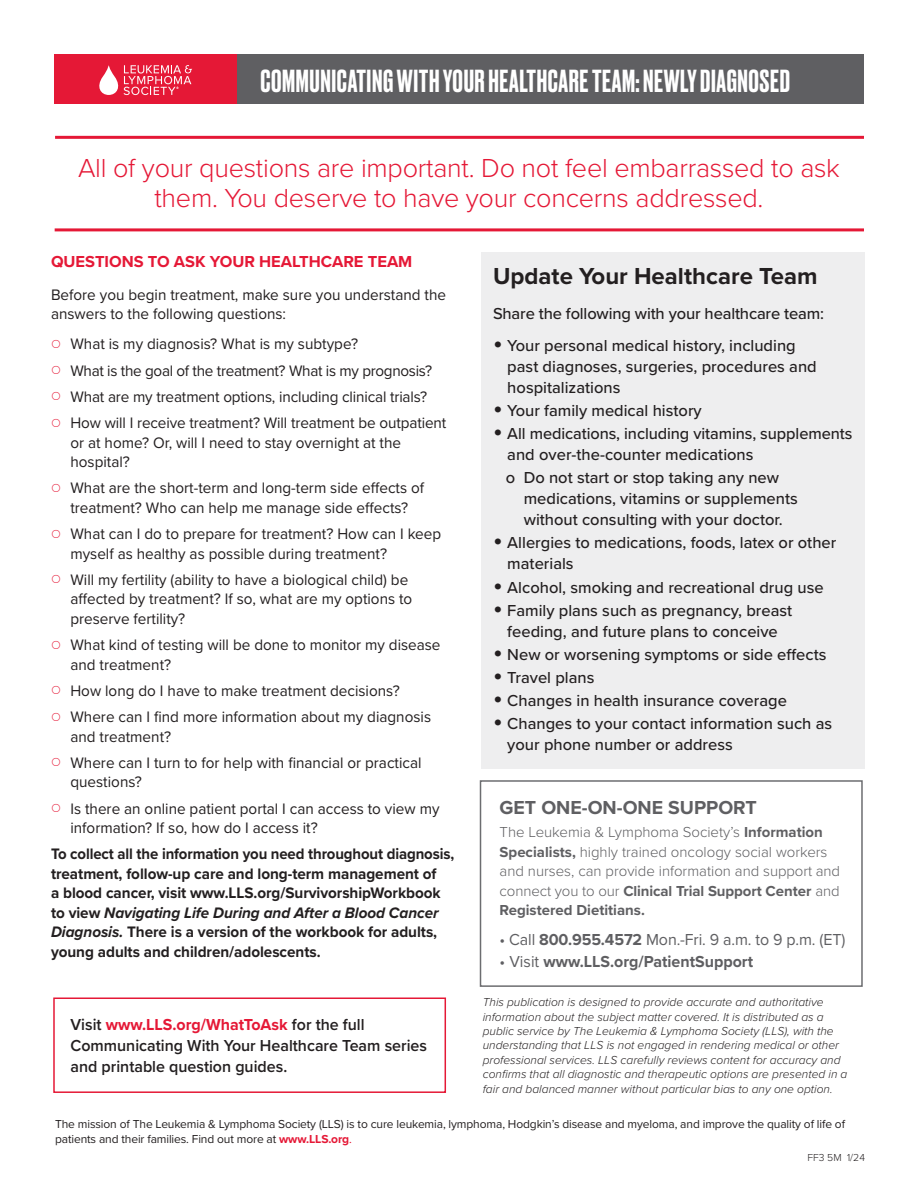
<style>
.page{position:relative;width:918px;height:1188px;background:#fff}
.page>*{position:absolute;margin:0;border:0;box-sizing:border-box;transform-origin:0 0}
.t1{font:500 30px "Druk";letter-spacing:.02em;color:#fff}
.body_copy{font:300 27px/30px "Proxima Nova";letter-spacing:-.01em;color:#e51836;text-align:center}
.body_copy-2{font:700 24px "Proxima Nova";color:#231f20}
.t2{font:700 19.5px "Proxima Nova";color:#5f5f62}
.body_copy-3{font:500 16.5px/21px "Proxima Nova";color:#231f20}
.body_copy-4{font:600 16.5px/21px "Proxima Nova";color:#231f20}
.t3{font:16.5px "Proxima Nova";letter-spacing:-.005em;color:#5f5f62}
.bullets{font:700 16.5px "Proxima Nova";color:#e51836}
.t4{font:700 16.5px "Proxima Nova";color:#5f5f62}
.body_copy-5{font:15.75px/19.5px "Proxima Nova";color:#231f20}
.body_copy-6{font:700 15.75px/19.5px "Proxima Nova";letter-spacing:-.005em;color:#231f20;scale:.95 1}
.body_copy-7{font:15.75px "Proxima Nova";letter-spacing:-.02em;color:#231f20}
.t5{font:300 15px/19.5px "Proxima Nova";color:#5f5f62}
.body_copy-8{font:italic 300 12px/14.4px "Proxima Nova";color:#231f20}
.t6{font:12px/15px "Proxima Nova";letter-spacing:-.01em;color:#231f20}
.Subhead_red{font:300 10.5px "Proxima Nova";color:#231f20}
.s1{font-style:italic}
.s2{font-weight:700;color:#e51836}
.s3{font-size:27px}
.s4{font-weight:700}
.s5{font-weight:400}
.s6{color:#e51836}
</style>
<div class="page">
<div style="left:481px;top:252px;width:384px;height:517px;background:#eeeeef"></div>
<hr style="left:55px;top:136px;width:809px;height:3px;background:#e51836">
<hr style="left:55px;top:228px;width:809px;height:3px;background:#e51836">
<div style="left:230px;top:54px;width:634px;height:50px;background:#5f5f62"></div>
<div style="left:54px;top:54px;width:183px;height:50px;background:#e51836"></div>
<svg style="left:99px;top:65px;width:93px;height:30px"></svg>
<div style="left:53px;top:998px;width:393px;height:95px;border:2px solid #e51836"></div>
<div style="left:480px;top:780px;width:383px;height:207px;border:2px solid #6c6d70"></div>
<p class="t1" style="left:261px;top:60px;width:531px">COMMUNICATING WITH YOUR HEALTHCARE TEAM: NEWLY DIAGNOSED</p>
<p class="body_copy" style="left:78px;top:151px;width:763px">All of your questions are important. Do not feel embarrassed to ask them. You deserve to have your concerns addressed.</p>
<p class="bullets" style="left:51px;top:249px;width:363px">QUESTIONS TO ASK YOUR HEALTHCARE TEAM</p>
<p class="body_copy-5" style="left:51px;top:284px;width:397px">Before you begin treatment, make sure you understand the answers to the following questions:</p>
<p class="body_copy-5" style="left:70px;top:334px;width:289px">What is my diagnosis? What is my subtype?</p>
<p class="body_copy-7" style="left:70px;top:359px;width:363px">What is the goal of the treatment? What is my prognosis?</p>
<p class="body_copy-5" style="left:70px;top:386px;width:358px">What are my treatment options, including clinical trials?</p>
<p class="body_copy-5" style="left:70px;top:413px;width:377px">How will I receive treatment? Will treatment be outpatient or at home? Or, will I need to stay overnight at the hospital?</p>
<p class="body_copy-5" style="left:70px;top:478px;width:355px">What are the short-term and long-term side effects of treatment? Who can help me manage side effects?</p>
<p class="body_copy-5" style="left:70px;top:524px;width:372px">What can I do to prepare for treatment? How can I keep myself as healthy as possible during treatment?</p>
<p class="body_copy-5" style="left:70px;top:569px;width:343px">Will my fertility (ability to have a biological child) be affected by treatment? If so, what are my options to preserve fertility?</p>
<p class="body_copy-5" style="left:70px;top:635px;width:372px">What kind of testing will be done to monitor my disease and treatment?</p>
<p class="body_copy-5" style="left:70px;top:680px;width:331px">How long do I have to make treatment decisions?</p>
<p class="body_copy-5" style="left:70px;top:707px;width:362px">Where can I find more information about my diagnosis and treatment?</p>
<p class="body_copy-5" style="left:70px;top:752px;width:353px">Where can I turn to for help with financial or practical questions?</p>
<p class="body_copy-5" style="left:70px;top:798px;width:371px">Is there an online patient portal I can access to view my information? If so, how do I access it?</p>
<p class="body_copy-6" style="left:51px;top:844px;width:426px">To collect all the information you need throughout diagnosis, treatment, follow-up care and long-term management of<br>a blood cancer, visit www.LLS.org/SurvivorshipWorkbook to view <span class="s1">Navigating Life During and After a Blood Cancer Diagnosis.</span> There is a version of the workbook for adults, young adults and children/adolescents.</p>
<p class="body_copy-4" style="left:70px;top:1014px;width:358px">Visit <span class="s2">www.LLS.org/WhatToAsk</span> for the full<br>Communicating With Your Healthcare Team series and printable question guides.</p>
<p class="body_copy-2" style="left:493px;top:259px;width:326px">Update Your Healthcare Team</p>
<p class="body_copy-3" style="left:493px;top:302px;width:333px">Share the following with your healthcare team:</p>
<p class="body_copy-3" style="left:507px;top:334px;width:311px;text-indent:-14px"><span class="s3">•</span> Your personal medical history, including past diagnoses, surgeries, procedures and hospitalizations</p>
<p class="body_copy-3" style="left:493px;top:399px;width:210px"><span class="s3">•</span> Your family medical history</p>
<p class="body_copy-3" style="left:507px;top:422px;width:347px;text-indent:-14px"><span class="s3">•</span> All medications, including vitamins, supplements and over-the-counter medications</p>
<p class="body_copy-3" style="left:524px;top:467px;width:276px;text-indent:-18px">o Do not start or stop taking any new medications, vitamins or supplements without consulting with your doctor.</p>
<p class="body_copy-3" style="left:507px;top:532px;width:331px;text-indent:-14px"><span class="s3">•</span> Allergies to medications, foods, latex or other materials</p>
<p class="body_copy-3" style="left:493px;top:576px;width:332px"><span class="s3">•</span> Alcohol, smoking and recreational drug use</p>
<p class="body_copy-3" style="left:493px;top:599px;width:301px;text-align:center"><span class="s3">•</span> Family plans such as pregnancy, breast feeding, and future plans to conceive</p>
<p class="body_copy-3" style="left:493px;top:643px;width:335px"><span class="s3">•</span> New or worsening symptoms or side effects</p>
<p class="body_copy-3" style="left:493px;top:666px;width:103px"><span class="s3">•</span> Travel plans</p>
<p class="body_copy-3" style="left:493px;top:690px;width:295px"><span class="s3">•</span> Changes in health insurance coverage</p>
<p class="body_copy-3" style="left:507px;top:713px;width:327px;text-indent:-14px"><span class="s3">•</span> Changes to your contact information such as your phone number or address</p>
<p class="t2" style="left:500px;top:793px;width:259px">GET ONE-ON-ONE SUPPORT</p>
<p class="t5" style="left:500px;top:822px;width:342px">The Leukemia &amp; Lymphoma Society’s <span class="s4">Information Specialists,</span> highly trained oncology social workers and nurses, can provide information and support and connect you to our <span class="s4">Clinical Trial Support Center</span> and <span class="s4">Registered Dietitians.</span></p>
<p class="t3" style="left:500px;top:927px;width:347px">• Call <span class="s4">800.955.4572</span> Mon.-Fri. 9 a.m. to 9 p.m. (ET)</p>
<p class="t4" style="left:500px;top:949px;width:255px"><span class="s5">• Visit</span> www.LLS.org/PatientSupport</p>
<p class="body_copy-8" style="left:483px;top:994px;width:366px">This publication is designed to provide accurate and authoritative information about the subject matter covered. It is distributed as a public service by The Leukemia &amp; Lymphoma Society (LLS), with the understanding that LLS is not engaged in rendering medical or other professional services. LLS carefully reviews content for accuracy and confirms that all diagnostic and therapeutic options are presented in a fair and balanced manner without particular bias to any one option.</p>
<p class="t6" style="left:55px;top:1116px;width:792px">The mission of The Leukemia &amp; Lymphoma Society (LLS) is to cure leukemia, lymphoma, Hodgkin’s disease and myeloma, and improve the quality of life of patients and their families. Find out more at <span class="s2">www.LLS.org</span><span class="s6">.</span></p>
<p class="Subhead_red" style="left:807px;top:1149px;width:59px">FF3 5M 1/24</p>
</div>
